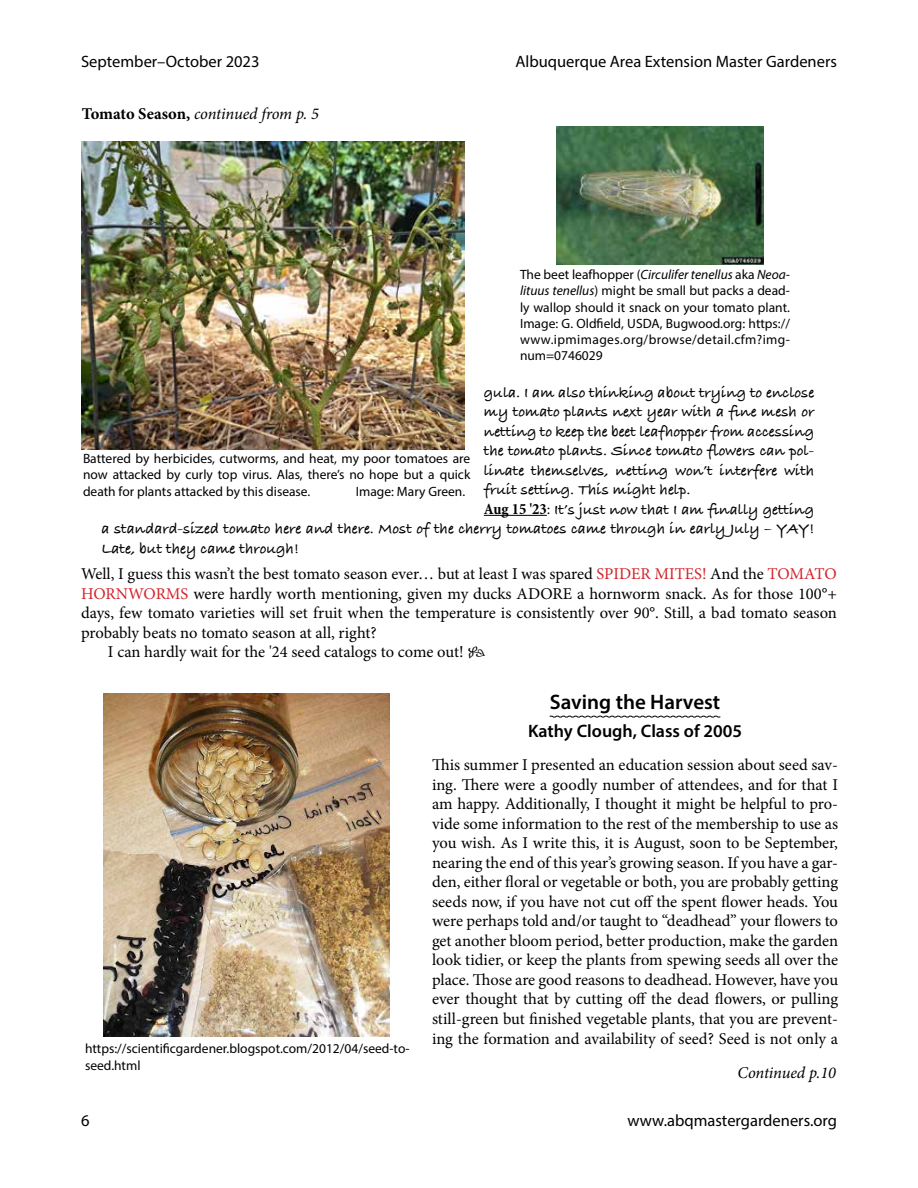
<style>
.page{position:relative;width:918px;height:1188px;background:#fff}
.page>*{position:absolute;margin:0;border:0;box-sizing:border-box;transform-origin:0 0}
.t1{font:600 21px "Myriad Pro";color:#000}
.t2{font:600 18px "Myriad Pro";color:#000}
.t3{font:16.5px/19.5px "Minion Pro";letter-spacing:-.005em;color:#000;text-align:justify}
.t4{font:16.5px "Myriad Pro";color:#000}
.t5{font:italic 16.5px "Minion Pro";letter-spacing:-.01em;color:#000}
.t6{font:700 15.75px "Bradley Hand ITCTT";color:#000}
.t7{font:13.5px/16.2px "Myriad Pro";color:#000;text-align:justify}
.s1{font-weight:700;font-style:normal}
.s2{font-style:italic}
.s3{font-family:"Minion Pro";font-stretch:condensed}
.s4{font-family:"Minion Pro";font-weight:400}
.s5{color:#d2232a}
</style>
<div class="page">
<hr style="left:484px;top:515px;width:63px;height:1px;background:#000">
<img style="left:557px;top:126px;width:207px;height:139px">
<img style="left:81px;top:141px;width:383px;height:309px">
<svg style="left:549px;top:715px;width:172px;height:3px"></svg>
<img style="left:104px;top:693px;width:286px;height:344px">
<p class="t4" style="left:81px;top:52px;width:180px">September–October 2023</p>
<p class="t4" style="left:515px;top:52px;width:323px">Albuquerque Area Extension Master Gardeners</p>
<p class="t5" style="left:82px;top:103px;width:239px"><span class="s1">Tomato Season,</span> continued from p. 5</p>
<p class="t7" style="left:520px;top:266px;width:272px">The beet leafhopper (<span class="s2">Circulifer tenellus</span> aka <span class="s2">Neoa&shy;lituus tenellus</span>) might be small but packs a dead&shy;ly wallop should it snack on your tomato plant.<br>Image: G. Oldfield, USDA, Bugwood.org: https:// www.ipmimages.org/browse/detail.cfm?img&shy;num=0746029</p>
<p class="t6" style="left:484px;top:380px;width:332px">gula. I am also thinking about trying to enclose</p>
<p class="t6" style="left:484px;top:400px;width:332px">my tomato plants next year with a fine mesh or</p>
<p class="t6" style="left:484px;top:419px;width:332px">netting to keep the beet leafhopper from accessing</p>
<p class="t6" style="left:484px;top:439px;width:332px">the tomato plants. Since tomato flowers can pol-</p>
<p class="t6" style="left:484px;top:458px;width:332px">linate themselves, netting won’t interfere with</p>
<p class="t6" style="left:484px;top:478px;width:208px">fruit setting. This might help.</p>
<p class="t6" style="left:484px;top:497px;width:332px"><span class="s3">Aug 15 '23</span><span class="s4">:</span> It’s just now that I am finally getting</p>
<p class="t6" style="left:102px;top:517px;width:714px">a standard-sized tomato here and there. Most of the cherry tomatoes came through in early July – YAY!</p>
<p class="t6" style="left:102px;top:536px;width:199px">Late, but they came through!</p>
<p class="t7" style="left:83px;top:450px;width:389px">Battered by herbicides, cutworms, and heat, my poor tomatoes are now attacked by curly top virus. Alas, there’s no hope but a quick death for plants attacked by this disease.</p>
<p class="t7" style="left:356px;top:483px;width:111px">Image: Mary Green.</p>
<p class="t3" style="left:81px;top:564px;width:757px">Well, I guess this wasn’t the best tomato season ever… but at least I was spared <span class="s5">SPIDER MITES!</span> And the <span class="s5">TOMATO</span></p>
<p class="t3" style="left:81px;top:584px;width:758px"><span class="s5">HORNWORMS</span> were hardly worth mentioning, given my ducks ADORE a hornworm snack. As for those 100°+</p>
<p class="t3" style="left:81px;top:603px;width:758px">days, few tomato varieties will set fruit when the temperature is consistently over 90°. Still, a bad tomato season</p>
<p class="t3" style="left:81px;top:623px;width:297px">probably beats no tomato season at all, right?</p>
<p class="t3" style="left:108px;top:642px;width:379px">I can hardly wait for the '24 seed catalogs to come out! •</p>
<p class="t7" style="left:85px;top:1041px;width:326px">https://scientificgardener.blogspot.com/2012/04/seed-to&shy;seed.html</p>
<p class="t1" style="left:550px;top:689px;width:172px">Saving the Harvest</p>
<p class="t2" style="left:528px;top:720px;width:216px">Kathy Clough, Class of 2005</p>
<p class="t3" style="left:432px;top:756px;width:408px">This summer I presented an education session about seed sav&shy;ing. There were a goodly number of attendees, and for that I am happy. Additionally, I thought it might be helpful to pro&shy;vide some information to the rest of the membership to use as you wish. As I write this, it is August, soon to be September, nearing the end of this year’s growing season. If you have a gar&shy;den, either floral or vegetable or both, you are probably getting seeds now, if you have not cut off the spent flower heads. You were perhaps told and/or taught to “deadhead” your flowers to get another bloom period, better production, make the garden look tidier, or keep the plants from spewing seeds all over the place. Those are good reasons to deadhead. However, have you ever thought that by cutting off the dead flowers, or pulling still-green but finished vegetable plants, that you are prevent&shy;ing the formation and availability of seed? Seed is not only a</p>
<p class="t5" style="left:737px;top:1062px;width:100px">Continued p.10</p>
<p class="t4" style="left:81px;top:1110px;width:10px">6</p>
<p class="t4" style="left:628px;top:1110px;width:211px">www.abqmastergardeners.org</p>
</div>
